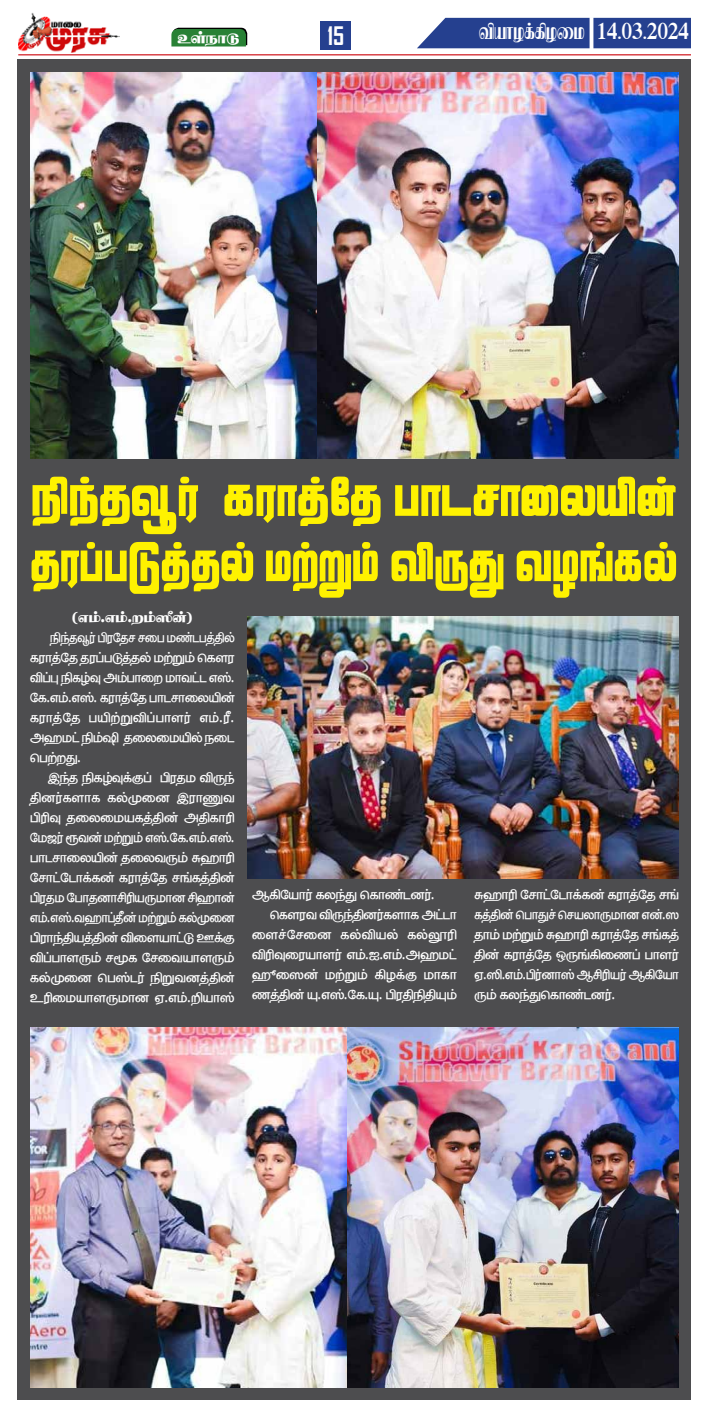
<style>
.page{position:relative;width:709px;height:1418px;background:#fff}
.page>*{position:absolute;margin:0;border:0;box-sizing:border-box;transform-origin:0 0}
.t1{font:58.62px/65.2px "RAVIB Normal";color:#fff200}
.t2{font:700 24.38px "Agency FB";color:#fff}
.t3{font:23.75px "Aachchei";letter-spacing:-.015em;color:#fff}
.t4{font:19.25px "NC Thevan";color:#fff}
.t5{font:17.5px/20px "NC Tsunami 10";letter-spacing:-.005em;color:#fff;text-align:justify}
.t6{font:17.5px/20px "NC Tsunami 10";letter-spacing:-.005em;color:#fff;text-align:justify;scale:.91 1}
.t7{font:17.5px "NC Tsunami 10";letter-spacing:.02em;color:#fff}
.t8{font:17.5px "NC Thevan";color:#fff}
</style>
<div class="page">
<div style="left:320px;top:21px;width:31px;height:29px;background:#25408f"></div>
<hr style="left:18px;top:54px;width:673px;height:1px;background:#d2232a">
<img style="left:18px;top:13px;width:101px;height:40px">
<div style="left:417px;top:18px;width:274px;height:30px;background:#25408f"></div>
<svg style="left:589px;top:17px;width:4px;height:32px"></svg>
<div style="left:18px;top:60px;width:673px;height:1340px;background:#4d4d4f"></div>
<svg style="left:171px;top:28px;width:76px;height:18px"></svg>
<img style="left:247px;top:616px;width:432px;height:263px">
<img style="left:30px;top:72px;width:649px;height:387px">
<img style="left:30px;top:1027px;width:317px;height:360px">
<img style="left:347px;top:1027px;width:332px;height:360px">
<p class="t4" style="left:177px;top:29px;width:63px">cs;ehL</p>
<h2 class="t2" style="left:327px;top:21px;width:18px">15</h2>
<h3 class="t3" style="left:479px;top:22px;width:211px">TPAHOF;FPOIK 14.03.2024</h3>
<h1 class="t1" style="left:31px;top:470px;width:648px">epe;jT+u; fuhj;Nj ghlrhiyapd; jug;gLj;jy; kw;Wk; tpUJ toq;fy;</h1>
<p class="t8" style="left:72px;top:608px;width:122px">(vk;.vk;.wk;]Pd;)</p>
<p class="t6" style="left:30px;top:627px;width:226px;text-indent:20px">epe;jT+u; gpuNjr rig kz;lgj;jpy; fuhj;Nj jug;gLj;jy; kw;Wk; nfsu tpg;G epfo;T mk;ghiw khtl;l v];.<br>Nf.vk;.v];. fuhj;Nj ghlrhiyapd; fuhj;Nj gapw;Wtpg;ghsu; vk;.uP. m`kl; epk;\p jiyikapy; eil ngw;wJ.</p>
<p class="t5" style="left:30px;top:767px;width:206px;text-indent:18px">,e;j epfo;Tf;Fg; gpujk tpUe; jpdu;fshf fy;Kid ,uhZt gpupT jiyikafj;jpd; mjpfhup Nk[u; &amp;td; kw;Wk; v];.Nf.vk;.v];. ghlrhiyapd; jiytUk; R`hup Nrhl;Nlhf;fd; fuhj;Nj rq;fj;jpd; gpujk NghjdhrpupaUkhd rp`hd; vk;.v];.t`hg;jPd; kw;Wk; fy;Kid gpuhe;jpaj;jpd; tpisahl;L Cf;F tpg;ghsUk; r%f NritahsUk; fy;Kid ng];lu; epWtdj;jpd; cupikahsUkhd V.vk;.wpah];</p>
<p class="t5" style="left:252px;top:884px;width:184px">MfpNahu; fye;J nfhz;ldu;.</p>
<p class="t5" style="left:270px;top:904px;width:188px">nfsut tpUe;jpdu;fshf ml;lh</p>
<p class="t7" style="left:252px;top:926px;width:206px">isr;Nrid fy;tpay; fy;Y}up</p>
<p class="t5" style="left:252px;top:944px;width:206px">tpupTiuahsu; vk;.I.vk;.m`kl;</p>
<p class="t5" style="left:252px;top:964px;width:206px">`_i]d; kw;Wk; fpof;F khfh</p>
<p class="t5" style="left:252px;top:984px;width:206px">zj;jpd; A.v];.Nf.A. gpujpepjpAk;</p>
<p class="t5" style="left:474px;top:884px;width:206px">R`hup Nrhl;Nlhf;fd; fuhj;Nj rq; fj;jpd; nghJr; nrayhUkhd vd;.] jhk; kw;Wk; R`hup fuhj;Nj rq;fj; jpd; fuhj;Nj xUq;fpizg; ghsu; V.]p.vk;.gpu;dh]; Mrpupau; MfpNah Uk; fye;Jnfhz;ldu;.</p>
</div>
